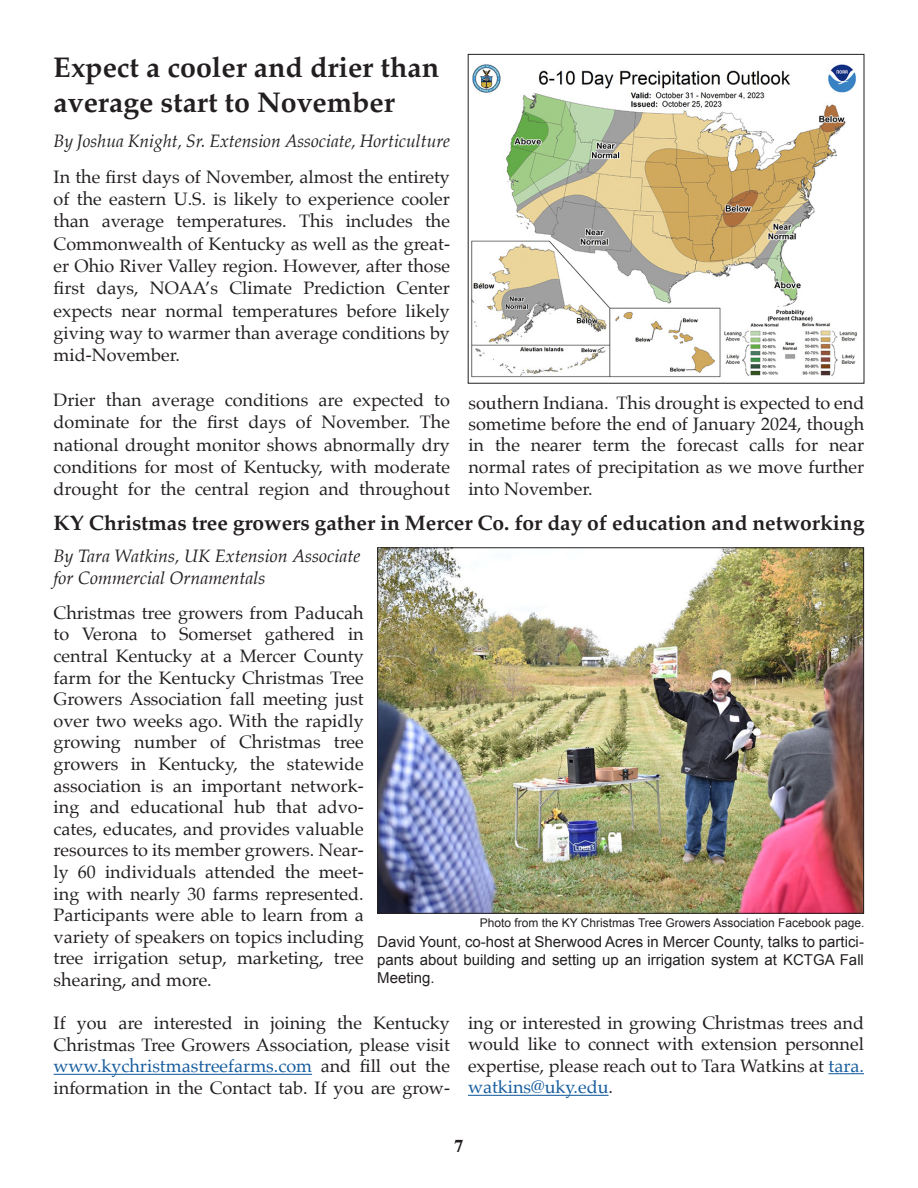
<style>
.page{position:relative;width:918px;height:1188px;background:#fff}
.page>*{position:absolute;margin:0;border:0;box-sizing:border-box;transform-origin:0 0}
.t1{font:700 28.5px/34.2px "Palatino";color:#231f20}
.t2{font:700 21px "Palatino";color:#231f20}
.t3{font:18px/21.6px "Palatino";color:#231f20;text-align:justify}
.t4{font:italic 18px "Palatino";color:#231f20}
.t5{font:700 18px "Times";color:#231f20}
.t6{font:15px/18px "Arial";color:#231f20;text-align:justify}
.t7{font:12px "Arial";color:#231f20}
.s1{color:#175d9e}
</style>
<div class="page">
<img style="left:471px;top:64px;width:387px;height:314px">
<div style="left:468px;top:54px;width:396px;height:330px;border:1px solid #231f20"></div>
<hr style="left:54px;top:1074px;width:258px;height:1px;background:#175d9e">
<img style="left:379px;top:549px;width:483px;height:363px">
<hr style="left:829px;top:1073px;width:35px;height:1px;background:#175d9e">
<hr style="left:468px;top:1095px;width:141px;height:1px;background:#175d9e">
<p class="t1" style="left:54px;top:50px;width:387px">Expect a cooler and drier than average start to November</p>
<p class="t4" style="left:54px;top:125px;width:398px">By Joshua Knight, Sr. Extension Associate, Horticulture</p>
<p class="t3" style="left:54px;top:165px;width:398px;line-height:22.4px">In the first days of November, almost the entirety of the eastern U.S. is likely to experience cooler than average temperatures. This includes the Commonwealth of Kentucky as well as the great&shy;er Ohio River Valley region. However, after those first days, NOAA’s Climate Prediction Center expects near normal temperatures before likely giving way to warmer than average conditions by mid-November.</p>
<p class="t3" style="left:54px;top:389px;width:398px;line-height:22.4px">Drier than average conditions are expected to dominate for the first days of November. The national drought monitor shows abnormally dry conditions for most of Kentucky, with moderate drought for the central region and throughout</p>
<p class="t3" style="left:468px;top:392px;width:398px">southern Indiana. This drought is expected to end sometime before the end of January 2024, though in the nearer term the forecast calls for near normal rates of precipitation as we move further into November.</p>
<p class="t2" style="left:54px;top:505px;width:812px">KY Christmas tree growers gather in Mercer Co. for day of education and networking</p>
<p class="t4" style="left:54px;top:541px;width:308px">By Tara Watkins, UK Extension Associate</p>
<p class="t4" style="left:54px;top:562px;width:214px">for Commercial Ornamentals</p>
<p class="t3" style="left:54px;top:602px;width:312px">Christmas tree growers from Paducah to Verona to Somerset gathered in central Kentucky at a Mercer County farm for the Kentucky Christmas Tree Growers Association fall meeting just over two weeks ago. With the rapidly growing number of Christmas tree growers in Kentucky, the statewide association is an important network&shy;ing and educational hub that advo&shy;cates, educates, and provides valuable resources to its member growers. Near&shy;ly 60 individuals attended the meet&shy;ing with nearly 30 farms represented.<br>Participants were able to learn from a variety of speakers on topics including tree irrigation setup, marketing, tree shearing, and more.</p>
<p class="t3" style="left:54px;top:1012px;width:398px">If you are interested in joining the Kentucky Christmas Tree Growers Association, please visit <span class="s1">www.kychristmastreefarms.com</span> and fill out the information in the Contact tab. If you are grow-</p>
<p class="t7" style="left:480px;top:915px;width:386px">Photo from the KY Christmas Tree Growers Association Facebook page.</p>
<p class="t6" style="left:377px;top:933px;width:488px">David Yount, co-host at Sherwood Acres in Mercer County, talks to partici&shy;pants about building and setting up an irrigation system at KCTGA Fall Meeting.</p>
<p class="t3" style="left:468px;top:1012px;width:398px">ing or interested in growing Christmas trees and would like to connect with extension personnel expertise, please reach out to Tara Watkins at <span class="s1">tara. watkins@uky.edu</span>.</p>
<p class="t5" style="left:454px;top:1129px;width:10px">7</p>
</div>
